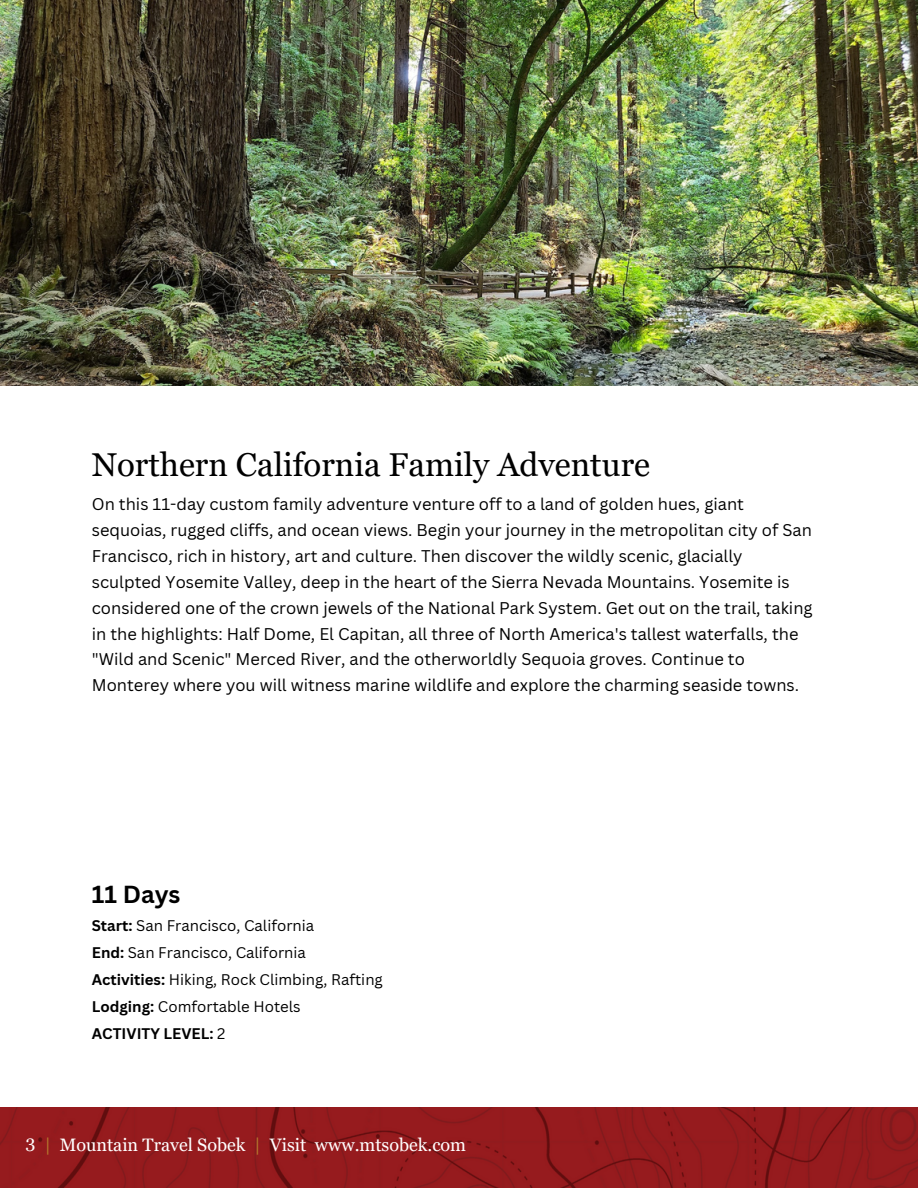
<style>
.page{position:relative;width:918px;height:1188px;background:#fff}
.page>*{position:absolute;margin:0;border:0;box-sizing:border-box;transform-origin:0 0}
.t1{font:33px "Georgia Pro";color:#000}
.t2{font:700 24px "Canva Sans";color:#000}
.t3{font:18px "Georgia Pro";color:#fff}
.t4{font:16.5px/25.8px "Canva Sans";color:#000}
.t5{font:15px "Canva Sans";color:#000}
.t6{font:700 15px "Canva Sans";color:#000}
.s1{font-weight:700}
.s2{font-weight:400}
.s3{color:#b67b2d}
</style>
<div class="page">
<img style="left:0;top:1107px;width:918px;height:81px">
<img style="left:0;top:0;width:918px;height:386px">
<p class="t1" style="left:92px;top:446px;width:560px">Northern California Family Adventure</p>
<p class="t4" style="left:92px;top:491px;width:722px">On this 11-day custom family adventure venture off to a land of golden hues, giant sequoias, rugged cliffs, and ocean views. Begin your journey in the metropolitan city of San Francisco, rich in history, art and culture. Then discover the wildly scenic, glacially sculpted Yosemite Valley, deep in the heart of the Sierra Nevada Mountains. Yosemite is considered one of the crown jewels of the National Park System. Get out on the trail, taking in the highlights: Half Dome, El Capitan, all three of North America's tallest waterfalls, the "Wild and Scenic" Merced River, and the otherworldly Sequoia groves. Continue to Monterey where you will witness marine wildlife and explore the charming seaside towns.</p>
<h1 class="t2" style="left:92px;top:878px;width:90px">11 Days</h1>
<h2 class="t5" style="left:92px;top:915px;width:224px"><span class="s1">Start:</span> San Francisco, California</h2>
<p class="t5" style="left:92px;top:942px;width:216px"><span class="s1">End:</span> San Francisco, California</p>
<p class="t5" style="left:92px;top:969px;width:293px"><span class="s1">Activities:</span> Hiking, Rock Climbing, Rafting</p>
<p class="t5" style="left:92px;top:996px;width:210px"><span class="s1">Lodging:</span> Comfortable Hotels</p>
<p class="t6" style="left:92px;top:1023px;width:135px">ACTIVITY LEVEL: <span class="s2">2</span></p>
<p class="t3" style="left:26px;top:1135px;width:442px">3 <span class="s3">|</span> Mountain Travel Sobek <span class="s3">|</span> Visit www.mtsobek.com</p>
</div>
